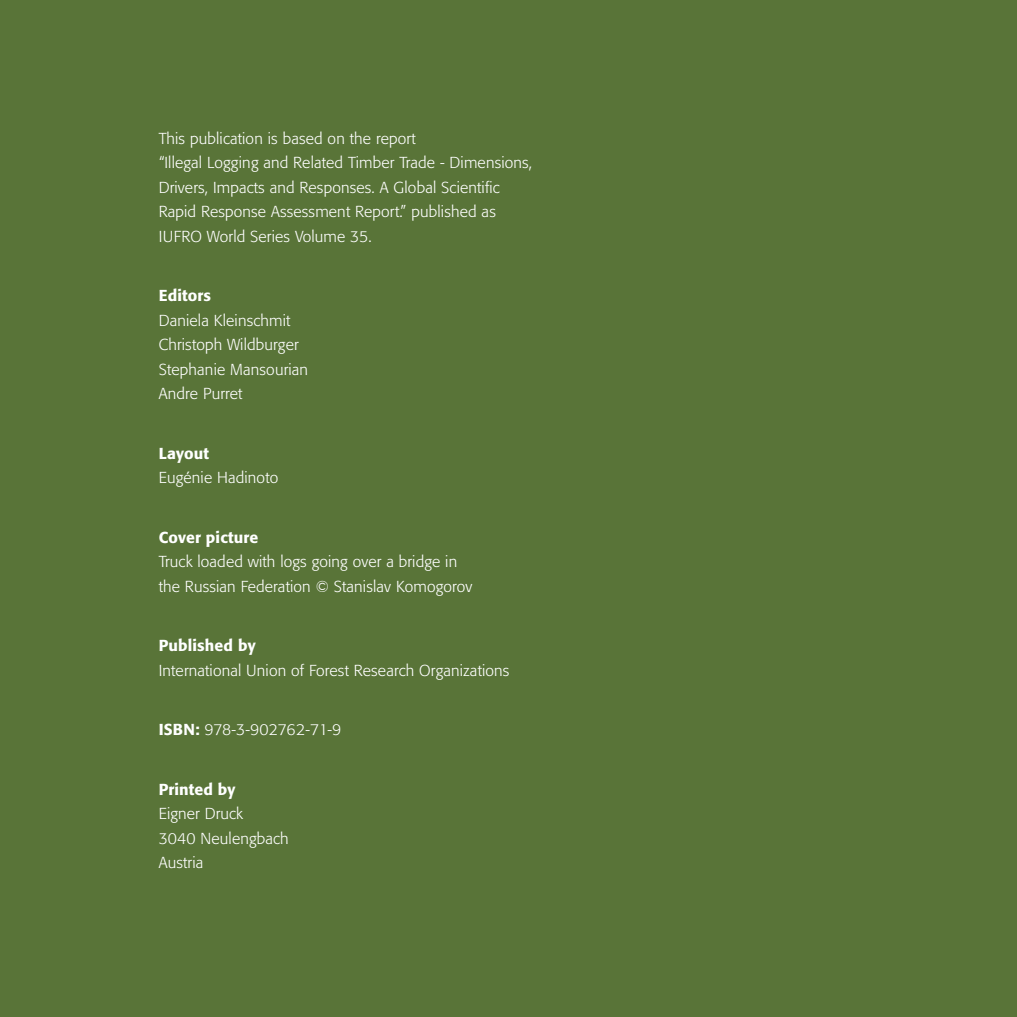
<style>
.page{position:relative;width:1017px;height:1017px;background:#597438}
.page>*{position:absolute;margin:0;border:0;box-sizing:border-box;transform-origin:0 0}
.t1{font:300 15.75px/24.5px "Formata";letter-spacing:.01em;color:#fff}
.t2{font:500 15.75px "Formata";letter-spacing:.01em;color:#fff}
.t3{font:300 15.75px "Formata";letter-spacing:-.02em;color:#fff}
.s1{font-weight:500}
</style>
<div class="page">
<p class="t1" style="left:159px;top:126px;width:375px">This publication is based on the report<br>“Illegal Logging and Related Timber Trade - Dimensions, Drivers, Impacts and Responses. A Global Scientific Rapid Response Assessment Report.” published as IUFRO World Series Volume 35.</p>
<p class="t2" style="left:159px;top:286px;width:54px">Editors</p>
<p class="t1" style="left:159px;top:308px;width:151px">Daniela Kleinschmit<br>Christoph Wildburger<br>Stephanie Mansourian<br>Andre Purret</p>
<p class="t2" style="left:159px;top:443px;width:52px">Layout</p>
<p class="t1" style="left:159px;top:466px;width:121px">Eugénie Hadinoto</p>
<p class="t2" style="left:159px;top:527px;width:101px">Cover picture</p>
<p class="t1" style="left:159px;top:550px;width:315px">Truck loaded with logs going over a bridge in the Russian Federation © Stanislav Komogorov</p>
<p class="t2" style="left:159px;top:636px;width:98px">Published by</p>
<p class="t1" style="left:159px;top:658px;width:352px">International Union of Forest Research Organizations</p>
<p class="t3" style="left:159px;top:721px;width:184px"><span class="s1">ISBN:</span> 978-3-902762-71-9</p>
<p class="t2" style="left:159px;top:780px;width:78px">Printed by</p>
<p class="t1" style="left:159px;top:802px;width:132px">Eigner Druck<br>3040 Neulengbach<br>Austria</p>
</div>
